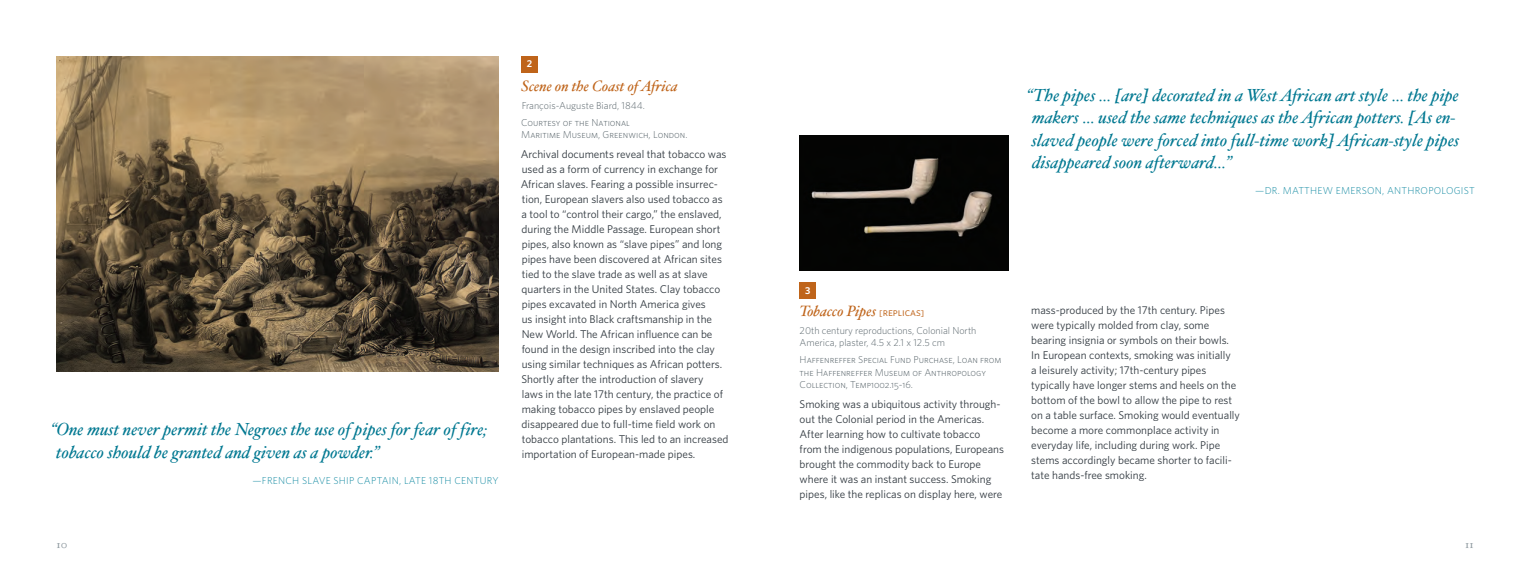
<style>
.page{position:relative;width:1530px;height:585px;background:#fff}
.page>*{position:absolute;margin:0;border:0;box-sizing:border-box;transform-origin:0 0}
.quotes{font:italic 17.5px/22.5px "Hoefler Text";color:#007891}
.caption_header{font:italic 15px "Hoefler Text";color:#bf641a}
.t1{font:11.25px/15px "Whitney HTF";color:#313940}
.t2{font:11.25px "Hoefler Text";color:#8f9aa0}
.caption_credit{font:10px/12.5px "Whitney HTF Light SC";color:#59656b}
.caption_label{font:300 10px/12.5px "Whitney HTF";color:#59656b}
.quote_attribution{font:300 10px "Whitney HTF";letter-spacing:.025em;color:#158ba3}
.number{font:600 10px "Whitney HTF";color:#fff}
.s1{font-family:"Whitney HTF Book SC";font-style:normal;font-size:11.25px}
</style>
<div class="page">
<img style="left:799px;top:135px;width:210px;height:136px">
<div style="left:799px;top:282px;width:17px;height:17px;background:#bf641a"></div>
<img style="left:57px;top:56px;width:442px;height:315px">
<div style="left:521px;top:56px;width:17px;height:17px;background:#bf641a"></div>
<p class="quotes" style="left:51px;top:419px;width:438px">“One must never permit the Negroes the use of pipes for fear of fire; tobacco should be granted and given as a powder.”</p>
<p class="quote_attribution" style="left:253px;top:475px;width:247px">—FRENCH SLAVE SHIP CAPTAIN, LATE 18TH CENTURY</p>
<p class="number" style="left:527px;top:58px;width:7px">2</p>
<p class="caption_header" style="left:521px;top:77px;width:158px">Scene on the Coast of Africa</p>
<p class="caption_label" style="left:522px;top:99px;width:125px">François-Auguste Biard, 1844.</p>
<p class="caption_credit" style="left:521px;top:116px;width:168px">Courtesy of the National<br>Maritime Museum, Greenwich, London.</p>
<p class="t1" style="left:521px;top:146px;width:209px">Archival documents reveal that tobacco was used as a form of currency in exchange for African slaves. Fearing a possible insurrec&shy;tion, European slavers also used tobacco as a tool to “control their cargo,” the enslaved, during the Middle Passage. European short pipes, also known as “slave pipes” and long pipes have been discovered at African sites tied to the slave trade as well as at slave quarters in the United States. Clay tobacco pipes excavated in North America gives<br>us insight into Black craftsmanship in the New World. The African influence can be found in the design inscribed into the clay using similar techniques as African potters.<br>Shortly after the introduction of slavery<br>laws in the late 17th century, the practice of making tobacco pipes by enslaved people disappeared due to full-time field work on tobacco plantations. This led to an increased importation of European-made pipes.</p>
<p class="quotes" style="left:1027px;top:84px;width:434px">“The pipes … [are] decorated in a West African art style … the pipe makers … used the same techniques as the African potters. [As en&shy;slaved people were forced into full-time work] African-style pipes disappeared soon afterward...”</p>
<p class="quote_attribution" style="left:1255px;top:185px;width:221px">—DR. MATTHEW EMERSON, ANTHROPOLOGIST</p>
<p class="number" style="left:805px;top:284px;width:7px">3</p>
<p class="caption_header" style="left:800px;top:302px;width:126px">Tobacco Pipes <span class="s1">[replicas]</span></p>
<p class="caption_label" style="left:800px;top:324px;width:178px">20th century reproductions, Colonial North<br>America, plaster, 4.5 x 2.1 x 12.5 cm</p>
<p class="caption_credit" style="left:800px;top:353px;width:203px">Haffenreffer Special Fund Purchase, Loan from the Haffenreffer Museum of Anthropology<br>Collection, Temp1002.15-16.</p>
<p class="t1" style="left:800px;top:396px;width:206px">Smoking was a ubiquitous activity through&shy;out the Colonial period in the Americas.<br>After learning how to cultivate tobacco from the indigenous populations, Europeans brought the commodity back to Europe where it was an instant success. Smoking pipes, like the replicas on display here, were</p>
<p class="t1" style="left:1031px;top:302px;width:210px">mass-produced by the 17th century. Pipes were typically molded from clay, some bearing insignia or symbols on their bowls.<br>In European contexts, smoking was initially<br>a leisurely activity; 17th-century pipes typically have longer stems and heels on the bottom of the bowl to allow the pipe to rest on a table surface. Smoking would eventually become a more commonplace activity in everyday life, including during work. Pipe stems accordingly became shorter to facili&shy;tate hands-free smoking.</p>
<p class="t2" style="left:56px;top:538px;width:12px">10</p>
<p class="t2" style="left:1465px;top:538px;width:10px">11</p>
</div>
